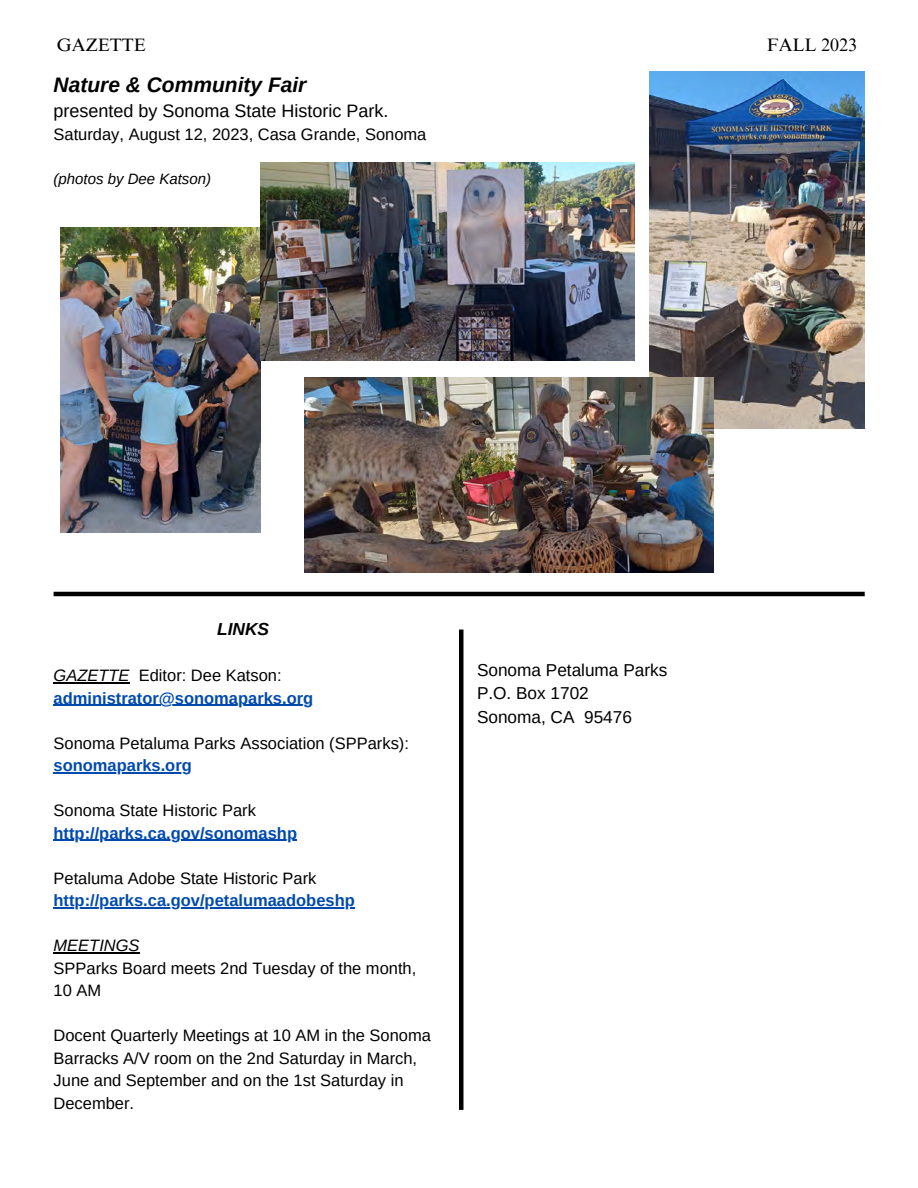
<style>
.page{position:relative;width:918px;height:1188px;background:#fff}
.page>*{position:absolute;margin:0;border:0;box-sizing:border-box;transform-origin:0 0}
.t1{font:italic 700 21px "Arimo";color:#000}
.t2{font:18px "Arimo";color:#000}
.t3{font:18px "Times NRMT Pro";color:#000}
.t4{font:italic 700 17.4px "Arimo";color:#000}
.t5{font:17.25px "Arimo";color:#000}
.t6{font:16.5px/22.5px "Arimo";color:#000}
.t7{font:700 16.5px/22.5px "Arimo";color:#004aad}
.t8{font:italic 16.5px "Arimo";color:#000}
.t9{font:italic 15px "Arimo";color:#000}
.s1{font-weight:400;font-style:italic;color:#000}
.s2{font-weight:400;color:#000}
.s3{font-weight:700;color:#004aad}
</style>
<div class="page">
<hr style="left:459px;top:630px;width:4px;height:480px;background:#000">
<hr style="left:54px;top:592px;width:811px;height:4px;background:#000">
<img style="left:649px;top:72px;width:215px;height:356px">
<img style="left:304px;top:378px;width:410px;height:195px">
<img style="left:61px;top:228px;width:199px;height:304px">
<img style="left:261px;top:163px;width:373px;height:198px">
<hr style="left:54px;top:682px;width:76px;height:1px;background:#000">
<hr style="left:54px;top:705px;width:259px;height:1px;background:#004aad">
<hr style="left:54px;top:772px;width:138px;height:1px;background:#004aad">
<hr style="left:54px;top:840px;width:243px;height:1px;background:#004aad">
<hr style="left:54px;top:907px;width:301px;height:1px;background:#004aad">
<hr style="left:54px;top:952px;width:86px;height:1px;background:#000">
<p class="t3" style="left:57px;top:38px;width:90px">GAZETTE</p>
<p class="t3" style="left:767px;top:38px;width:92px">FALL 2023</p>
<p class="t1" style="left:54px;top:73px;width:254px">Nature &amp; Community Fair</p>
<p class="t2" style="left:54px;top:101px;width:336px">presented by Sonoma State Historic Park.</p>
<p class="t6" style="left:54px;top:123px;width:374px">Saturday, August 12, 2023, Casa Grande, Sonoma</p>
<p class="t9" style="left:54px;top:171px;width:159px">(photos by Dee Katson)</p>
<p class="t4" style="left:217px;top:619px;width:54px">LINKS</p>
<p class="t7" style="left:54px;top:664px;width:261px"><span class="s1">GAZETTE</span> <span class="s2">Editor: Dee Katson: </span>administrator@sonomaparks.org</p>
<p class="t6" style="left:54px;top:732px;width:357px">Sonoma Petaluma Parks Association (SPParks): <span class="s3">sonomaparks.org</span></p>
<p class="t7" style="left:54px;top:799px;width:245px"><span class="s2">Sonoma State Historic Park </span>http://parks.ca.gov/sonomashp</p>
<p class="t7" style="left:54px;top:867px;width:303px"><span class="s2">Petaluma Adobe State Historic Park </span>http://parks.ca.gov/petalumaadobeshp</p>
<p class="t8" style="left:54px;top:936px;width:88px">MEETINGS</p>
<p class="t6" style="left:54px;top:957px;width:364px">SPParks Board meets 2nd Tuesday of the month,<br>10 AM</p>
<p class="t6" style="left:54px;top:1024px;width:379px">Docent Quarterly Meetings at 10 AM in the Sonoma Barracks A/V room on the 2nd Saturday in March, June and September and on the 1st Saturday in December.</p>
<p class="t5" style="left:477px;top:660px;width:192px">Sonoma Petaluma Parks</p>
<p class="t5" style="left:477px;top:684px;width:113px">P.O. Box 1702</p>
<p class="t5" style="left:477px;top:707px;width:156px">Sonoma, CA 95476</p>
</div>
